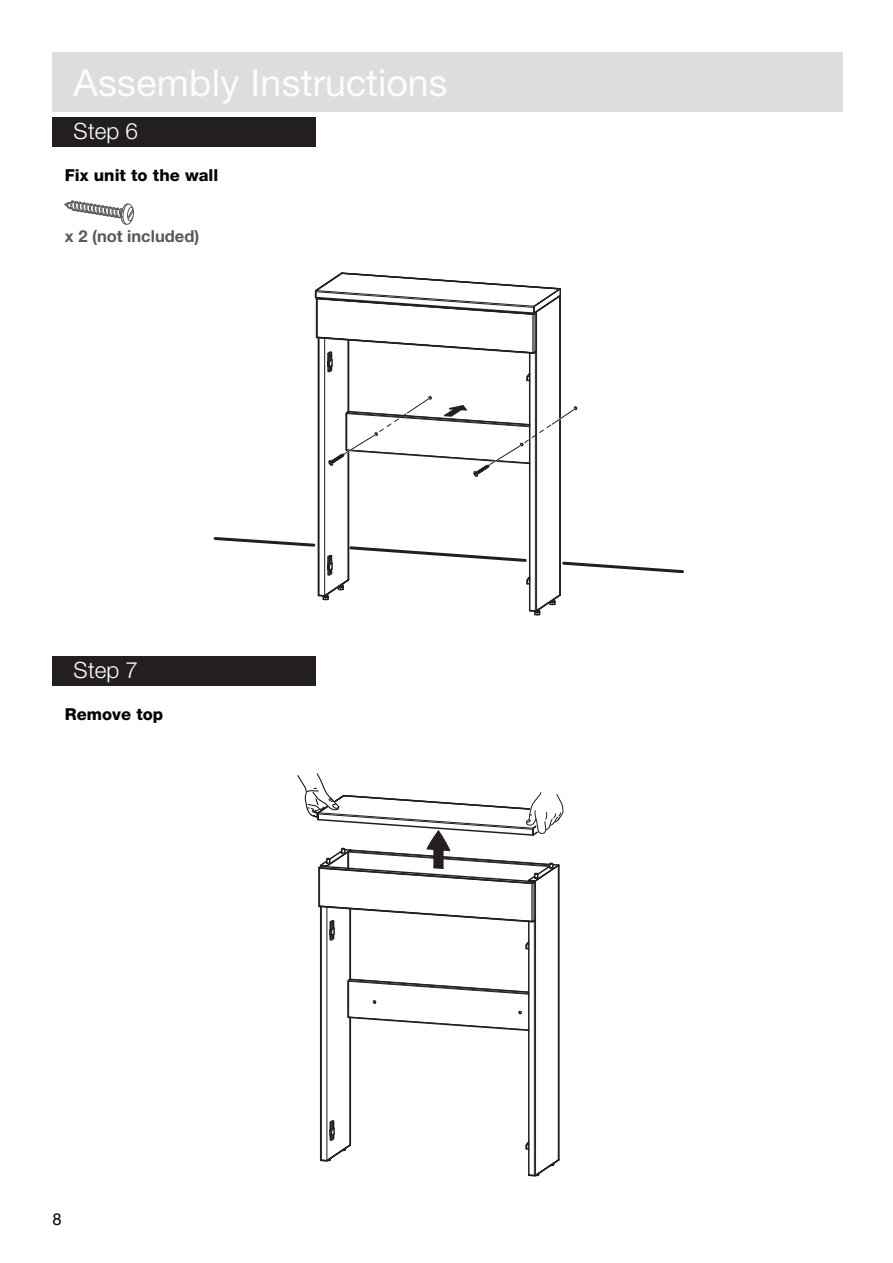
<style>
.page{position:relative;width:893px;height:1263px;background:#fff}
.page>*{position:absolute;margin:0;border:0;box-sizing:border-box;transform-origin:0 0}
.t1{font:37.5px "Helvetica Neue";letter-spacing:.01em;color:#fcfcfc}
.t2{font:300 22.5px "Helvetica Neue";color:#fff}
.t3{font:800 16.5px "Helvetica Neue";color:#040503}
.t4{font:700 16.5px "Helvetica Neue";color:#57585a}
.t5{font:16.5px "Helvetica Neue";color:#000}
</style>
<div class="page">
<div style="left:52px;top:52px;width:791px;height:60px;background:#dcdddf"></div>
<div style="left:52px;top:117px;width:264px;height:30px;background:#231f20"></div>
<div style="left:52px;top:656px;width:264px;height:29px;background:#231f20"></div>
<svg style="left:64px;top:200px;width:70px;height:25px"></svg>
<svg style="left:213px;top:272px;width:471px;height:344px"></svg>
<svg style="left:297px;top:773px;width:267px;height:403px"></svg>
<h1 class="t1" style="left:73px;top:69px;width:376px">Assembly Instructions</h1>
<h2 class="t2" style="left:73px;top:123px;width:66px">Step 6</h2>
<p class="t3" style="left:65px;top:169px;width:155px">Fix unit to the wall</p>
<p class="t4" style="left:65px;top:230px;width:136px">x 2 (not included)</p>
<h2 class="t2" style="left:73px;top:661px;width:66px">Step 7</h2>
<p class="t3" style="left:65px;top:709px;width:100px">Remove top</p>
<p class="t5" style="left:53px;top:1213px;width:11px">8</p>
</div>
